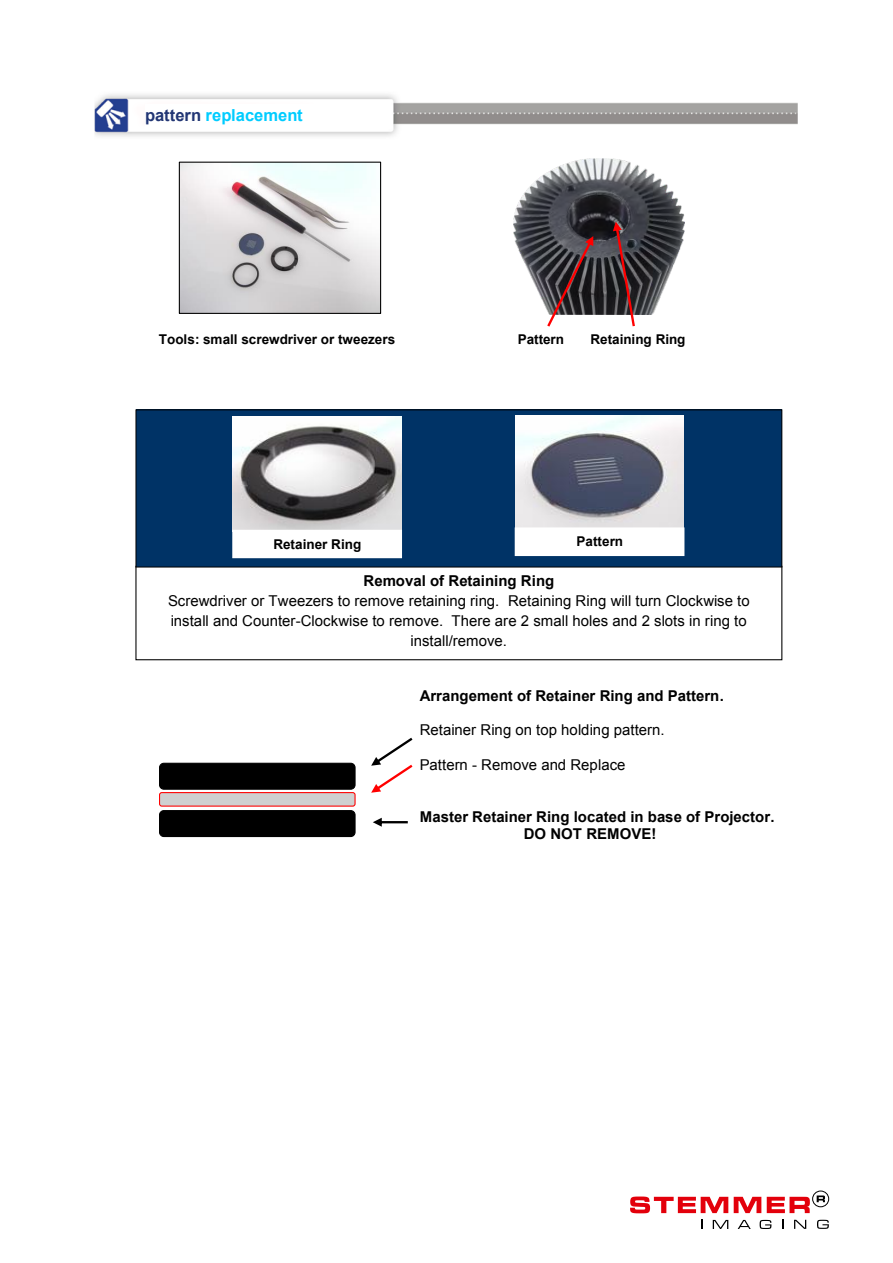
<style>
.page{position:relative;width:893px;height:1263px;background:#fff}
.page>*{position:absolute;margin:0;border:0;box-sizing:border-box;transform-origin:0 0}
.t1{font:700 16.65px "Arial";color:#0cf}
.t2{font:15px/20px "Arial";color:#000;text-align:center}
.t3{font:700 15px/17.1px "Arial";color:#000}
.t4{font:700 13.5px "Arial";color:#000}
.s1{color:#223674}
</style>
<div class="page">
<svg style="left:373px;top:818px;width:35px;height:9px"></svg>
<img style="left:181px;top:164px;width:198px;height:148px">
<div style="left:179px;top:162px;width:202px;height:152px;border:1px solid #000"></div>
<div style="left:135px;top:566px;width:647px;height:94px;border:1px solid #000"></div>
<div style="left:136px;top:410px;width:646px;height:157px;background:#036"></div>
<div style="left:136px;top:409px;width:646px;height:158px;border:1px solid #000"></div>
<img style="left:136px;top:416px;width:645px;height:145px">
<img style="left:233px;top:417px;width:168px;height:113px">
<img style="left:515px;top:415px;width:169px;height:112px">
<div style="left:515px;top:528px;width:169px;height:27px;background:#fff"></div>
<div style="left:515px;top:527px;width:169px;height:29px;border:1px solid #fff"></div>
<img style="left:516px;top:534px;width:167px;height:16px">
<div style="left:233px;top:530px;width:168px;height:28px;background:#fff"></div>
<div style="left:159px;top:763px;width:197px;height:27px;background:#000;border:1px solid #000;border-radius:4px"></div>
<svg style="left:371px;top:738px;width:41px;height:55px"></svg>
<div style="left:159px;top:792px;width:197px;height:15px;background:#cfd0d0;border:1px solid #f00;border-radius:2px"></div>
<div style="left:159px;top:810px;width:197px;height:27px;background:#000;border:1px solid #000;border-radius:4px"></div>
<img style="left:94px;top:94px;width:704px;height:43px">
<img style="left:145px;top:105px;width:245px;height:24px">
<img style="left:514px;top:159px;width:170px;height:156px">
<svg style="left:613px;top:222px;width:22px;height:104px"></svg>
<svg style="left:547px;top:236px;width:46px;height:91px"></svg>
<svg style="left:701px;top:1220px;width:2px;height:9px"></svg>
<svg style="left:713px;top:1220px;width:15px;height:9px"></svg>
<svg style="left:738px;top:1220px;width:13px;height:9px"></svg>
<svg style="left:760px;top:1220px;width:11px;height:9px"></svg>
<svg style="left:782px;top:1220px;width:2px;height:9px"></svg>
<svg style="left:794px;top:1220px;width:12px;height:9px"></svg>
<svg style="left:817px;top:1220px;width:12px;height:9px"></svg>
<svg style="left:630px;top:1196px;width:98px;height:17px"></svg>
<svg style="left:734px;top:1197px;width:27px;height:16px"></svg>
<svg style="left:767px;top:1197px;width:43px;height:16px"></svg>
<svg style="left:817px;top:1195px;width:8px;height:7px"></svg>
<div style="left:812px;top:1191px;width:17px;height:16px;border:1px solid #000;border-radius:50%"></div>
<p class="t1" style="left:145px;top:104px;width:159px"><span class="s1">pattern</span> replacement</p>
<p class="t4" style="left:159px;top:330px;width:238px">Tools: small screwdriver or tweezers</p>
<p class="t4" style="left:518px;top:330px;width:48px">Pattern</p>
<p class="t4" style="left:590px;top:330px;width:97px">Retaining Ring</p>
<p class="t4" style="left:273px;top:535px;width:89px">Retainer Ring</p>
<p class="t4" style="left:577px;top:532px;width:48px">Pattern</p>
<p class="t3" style="left:364px;top:573px;width:192px">Removal of Retaining Ring</p>
<p class="t2" style="left:168px;top:591px;width:583px">Screwdriver or Tweezers to remove retaining ring. Retaining Ring will turn Clockwise to install and Counter-Clockwise to remove. There are 2 small holes and 2 slots in ring to install/remove.</p>
<p class="t3" style="left:420px;top:687px;width:306px">Arrangement of Retainer Ring and Pattern.</p>
<p class="t2" style="left:420px;top:720px;width:246px">Retainer Ring on top holding pattern.</p>
<p class="t2" style="left:420px;top:755px;width:207px">Pattern - Remove and Replace</p>
<p class="t3" style="left:524px;top:808px;width:252px;text-indent:-104px">Master Retainer Ring located in base of Projector.<br>DO NOT REMOVE!</p>
</div>
